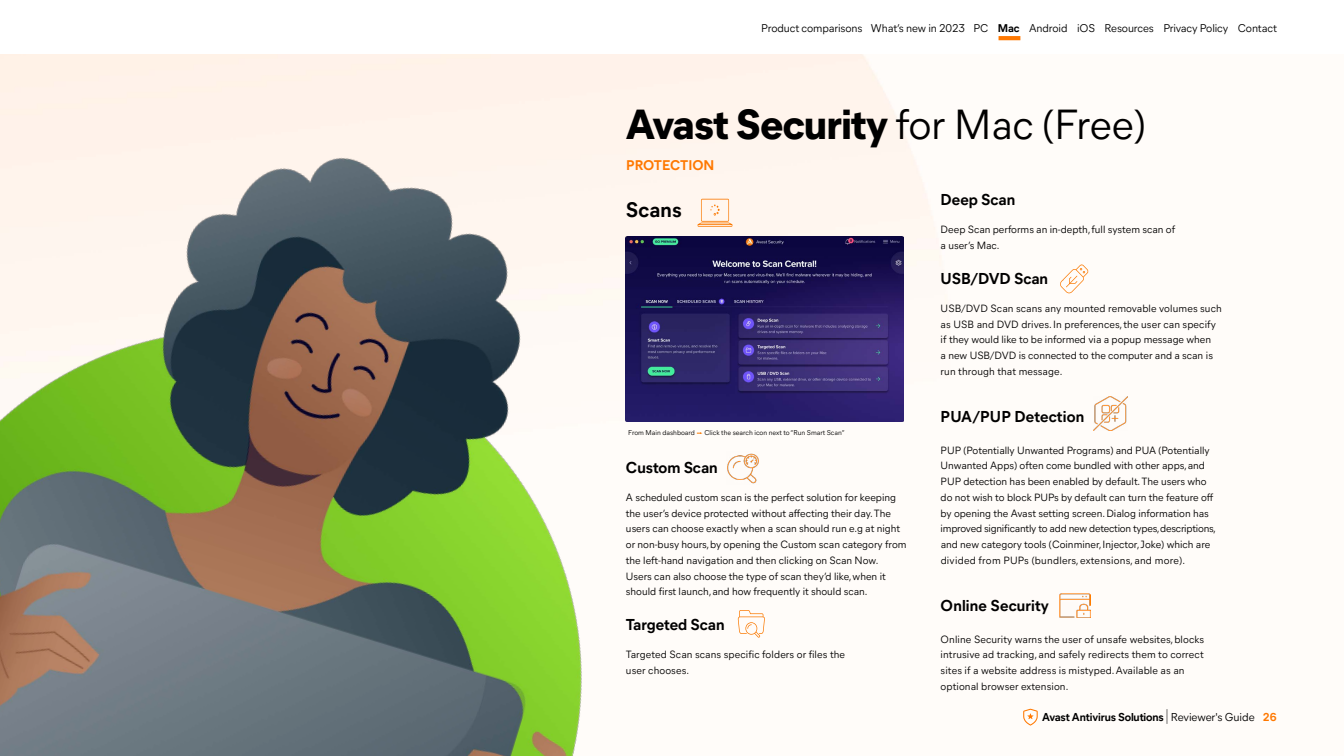
<style>
.page{position:relative;width:1344px;height:756px;background:#fff}
.page>*{position:absolute;margin:0;border:0;box-sizing:border-box;transform-origin:0 0}
.t1{font:800 42px "Mier B";letter-spacing:-.01em;color:#000}
.t2{font:700 21px "Mier B";letter-spacing:.01em;color:#000}
.t3{font:700 15.75px "Mier B";color:#000}
.t4{font:700 14px "Mier B";color:#ff7800}
.t5{font:700 11.45px "Mier B";letter-spacing:-.01em;color:#000}
.t6{font:11.2px "Mier B";letter-spacing:-.01em;color:#000}
.t7{font:10.5px/15.7px "Mier B";color:#000}
.t8{font:7px "Mier B";color:#000}
.s1{font-weight:700}
.s2{font-weight:400}
.s3{font-weight:400;font-size:17.15px}
.s4{color:#ff7800}
</style>
<div class="page">
<img style="left:0;top:55px;width:1094px;height:654px">
<img style="left:644px;top:237px;width:260px;height:185px">
<svg style="left:698px;top:199px;width:34px;height:28px"></svg>
<img style="left:0;top:151px;width:644px;height:605px">
<svg style="left:999px;top:36px;width:21px;height:4px"></svg>
<svg style="left:1023px;top:709px;width:15px;height:17px"></svg>
<img style="left:1094px;top:396px;width:34px;height:35px">
<img style="left:1060px;top:594px;width:31px;height:23px">
<svg style="left:1059px;top:264px;width:30px;height:29px"></svg>
<svg style="left:738px;top:610px;width:27px;height:28px"></svg>
<img style="left:726px;top:451px;width:33px;height:33px">
<p class="t6" style="left:761px;top:20px;width:517px">Product comparisons What’s new in 2023 PC <span class="s1">Mac</span> Android iOS Resources Privacy Policy Contact</p>
<h1 class="t1" style="left:626px;top:93px;width:521px">Avast Security <span class="s2">for Mac (Free)</span></h1>
<h3 class="t4" style="left:626px;top:155px;width:90px">PROTECTION</h3>
<h2 class="t2" style="left:626px;top:195px;width:57px">Scans</h2>
<p class="t8" style="left:628px;top:428px;width:68px">From Main dashboard</p>
<p class="t8" style="left:704px;top:428px;width:142px">Click the search icon next to “Run Smart Scan”</p>
<h3 class="t3" style="left:626px;top:456px;width:93px">Custom Scan</h3>
<p class="t7" style="left:626px;top:489px;width:282px">A scheduled custom scan is the perfect solution for keeping the user’s device protected without affecting their day.The users can choose exactly when a scan should run e.g at night or non-busy hours, by opening the Custom scan category from the left-hand navigation and then clicking on Scan Now.<br>Users can also choose the type of scan they’d like, when it should first launch,and how frequently it should scan.</p>
<h3 class="t3" style="left:626px;top:613px;width:100px">Targeted Scan</h3>
<p class="t7" style="left:626px;top:646px;width:221px">Targeted Scan scans specific folders or files the user chooses.</p>
<h3 class="t3" style="left:941px;top:188px;width:76px">Deep Scan</h3>
<p class="t7" style="left:941px;top:221px;width:236px">Deep Scan performs an in-depth, full system scan of a user’s Mac.</p>
<h3 class="t3" style="left:941px;top:267px;width:109px">USB/DVD Scan</h3>
<p class="t7" style="left:941px;top:300px;width:283px">USB/DVD Scan scans any mounted removable volumes such as USB and DVD drives. In preferences, the user can specify if they would like to be informed via a popup message when<br>a new USB/DVD is connected to the computer and a scan is run through that message.</p>
<h3 class="t3" style="left:941px;top:405px;width:145px">PUA/PUP Detection</h3>
<p class="t7" style="left:941px;top:441px;width:277px">PUP (Potentially Unwanted Programs) and PUA (Potentially Unwanted Apps) often come bundled with other apps, and PUP detection has been enabled by default. The users who do not wish to block PUPs by default can turn the feature off by opening the Avast setting screen. Dialog information has improved significantly to add new detection types,descriptions, and new category tools (Coinminer, Injector, Joke) which are divided from PUPs (bundlers, extensions, and more).</p>
<h3 class="t3" style="left:941px;top:594px;width:110px">Online Security</h3>
<p class="t7" style="left:941px;top:630px;width:265px">Online Security warns the user of unsafe websites, blocks intrusive ad tracking, and safely redirects them to correct sites if a website address is mistyped. Available as an optional browser extension.</p>
<p class="t5" style="left:1042px;top:709px;width:236px">Avast Antivirus Solutions <span class="s3">|</span> <span class="s2">Reviewer's Guide</span> <span class="s4">26</span></p>
</div>
